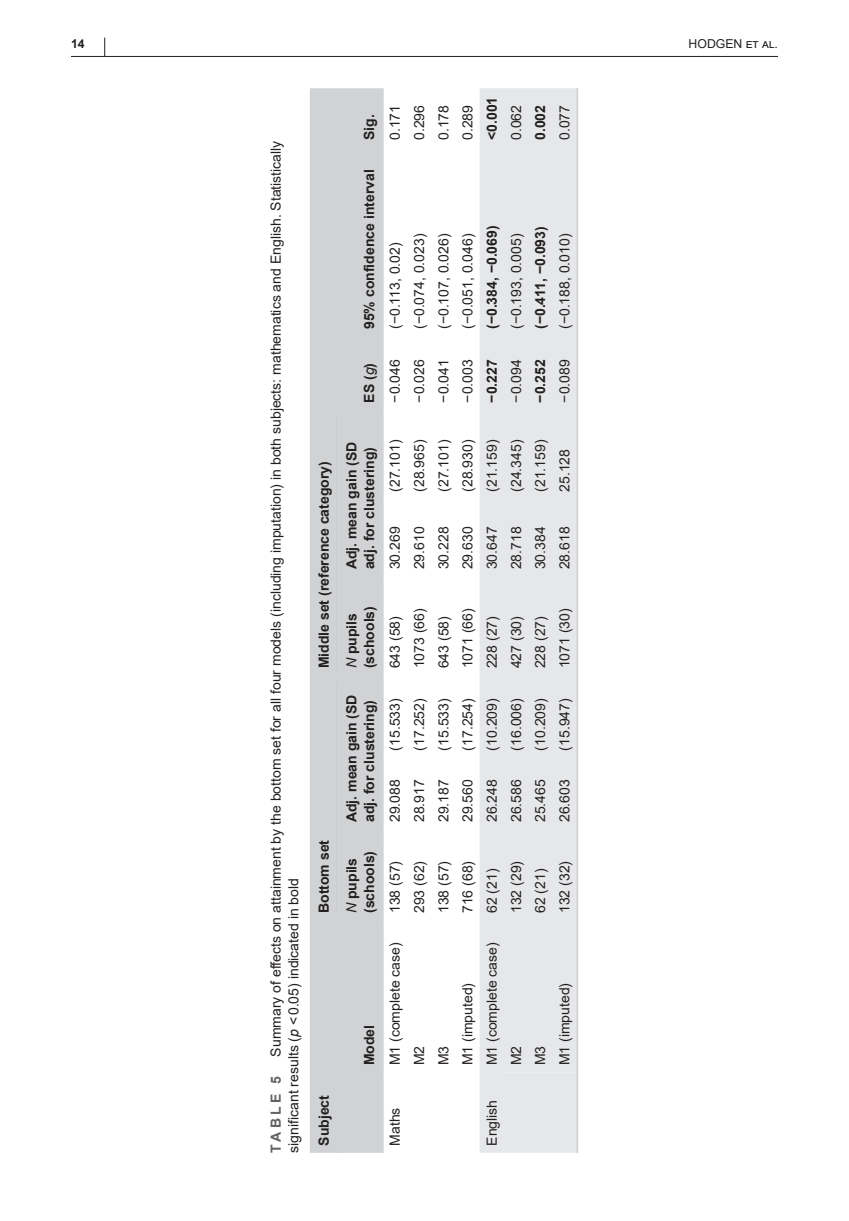
<style>
.page{position:relative;width:849px;height:1221px;background:#fff}
.page>*{position:absolute;margin:0;border:0;box-sizing:border-box;transform-origin:0 0}
.t1{font:14px/17.5px "Arial";color:#231f20}
.t2{font:700 14px/17.5px "Arial";color:#231f20}
.t3{font:700 14px "Arial";letter-spacing:.235em;color:#636366}
.t4{font:12.25px "Arial";color:#231f20}
.t5{font:700 12.25px "Arial";color:#231f20}
.s1{font-style:italic}
.s2{font-weight:400;font-style:italic}
</style>
<div class="page">
<hr style="left:71px;top:56px;width:706px;height:1px;background:#231f20">
<svg style="left:104px;top:38px;width:1px;height:18px"></svg>
<div style="left:310px;top:88px;width:72px;height:1064px;background:#d1d2d4"></div>
<div style="left:480px;top:88px;width:96px;height:1064px;background:#e6e7e9"></div>
<div style="left:503px;top:1072px;width:73px;height:80px;background:#e6e7e9"></div>
<hr style="left:382px;top:1072px;width:1px;height:80px;background:#d1d2d4">
<hr style="left:382px;top:920px;width:1px;height:152px;background:#d1d2d4">
<hr style="left:382px;top:336px;width:1px;height:73px;background:#d1d2d4">
<hr style="left:382px;top:147px;width:1px;height:189px;background:#d1d2d4">
<hr style="left:382px;top:88px;width:1px;height:59px;background:#d1d2d4">
<hr style="left:336px;top:1072px;width:2px;height:80px;background:#d1d2d4">
<hr style="left:382px;top:829px;width:1px;height:91px;background:#d1d2d4">
<hr style="left:336px;top:829px;width:2px;height:91px;background:#d1d2d4">
<hr style="left:336px;top:757px;width:2px;height:72px;background:#d1d2d4">
<hr style="left:336px;top:675px;width:2px;height:82px;background:#d1d2d4">
<hr style="left:382px;top:757px;width:1px;height:72px;background:#d1d2d4">
<hr style="left:382px;top:675px;width:1px;height:82px;background:#d1d2d4">
<hr style="left:336px;top:576px;width:2px;height:99px;background:#d1d2d4">
<hr style="left:382px;top:576px;width:1px;height:99px;background:#d1d2d4">
<hr style="left:336px;top:499px;width:2px;height:77px;background:#d1d2d4">
<hr style="left:336px;top:409px;width:2px;height:90px;background:#d1d2d4">
<hr style="left:382px;top:499px;width:1px;height:77px;background:#d1d2d4">
<hr style="left:382px;top:409px;width:1px;height:90px;background:#d1d2d4">
<hr style="left:576px;top:920px;width:2px;height:152px;background:#d1d2d4">
<hr style="left:576px;top:829px;width:2px;height:91px;background:#d1d2d4">
<hr style="left:576px;top:757px;width:2px;height:72px;background:#d1d2d4">
<hr style="left:576px;top:675px;width:2px;height:82px;background:#d1d2d4">
<hr style="left:576px;top:576px;width:2px;height:99px;background:#d1d2d4">
<hr style="left:576px;top:499px;width:2px;height:77px;background:#d1d2d4">
<hr style="left:576px;top:409px;width:2px;height:90px;background:#d1d2d4">
<hr style="left:576px;top:336px;width:2px;height:73px;background:#d1d2d4">
<hr style="left:576px;top:147px;width:2px;height:189px;background:#d1d2d4">
<hr style="left:576px;top:88px;width:2px;height:59px;background:#d1d2d4">
<hr style="left:576px;top:1072px;width:2px;height:80px;background:#d1d2d4">
<hr style="left:337px;top:682px;width:1px;height:231px;background:#231f20">
<hr style="left:337px;top:416px;width:1px;height:252px;background:#231f20">
<p class="t5" style="left:71px;top:35px;width:15px">14</p>
<p class="t4" style="left:688px;top:35px;width:91px">HODGEN et al.</p>
<p class="t1" style="left:267px;top:1152px;width:1013px;text-indent:96px;rotate:-90deg">Summary of effects on attainment by the bottom set for all four models (including imputation) in both subjects: mathematics and English. Statistically significant results (<span class="s1">p</span> &lt;0.05) indicated in bold</p>
<p class="t3" style="left:266px;top:1152px;width:78px;rotate:-90deg">TABLE 5</p>
<p class="t2" style="left:360px;top:140px;width:27px;rotate:-90deg">Sig.</p>
<p class="t2" style="left:360px;top:329px;width:161px;rotate:-90deg">95% confidence interval</p>
<p class="t2" style="left:360px;top:402px;width:41px;rotate:-90deg">ES (<span class="s2">g</span>)</p>
<p class="t1" style="left:386px;top:140px;width:37px;rotate:-90deg">0.171</p>
<p class="t1" style="left:410px;top:140px;width:37px;rotate:-90deg">0.296</p>
<p class="t1" style="left:434px;top:140px;width:37px;rotate:-90deg">0.178</p>
<p class="t1" style="left:458px;top:140px;width:37px;rotate:-90deg">0.289</p>
<p class="t2" style="left:483px;top:140px;width:45px;rotate:-90deg">&lt;0.001</p>
<p class="t1" style="left:507px;top:140px;width:37px;rotate:-90deg">0.062</p>
<p class="t2" style="left:531px;top:140px;width:37px;rotate:-90deg">0.002</p>
<p class="t1" style="left:555px;top:140px;width:37px;rotate:-90deg">0.077</p>
<p class="t1" style="left:386px;top:329px;width:88px;rotate:-90deg">(−0.113, 0.02)</p>
<p class="t1" style="left:410px;top:329px;width:97px;rotate:-90deg">(−0.074, 0.023)</p>
<p class="t1" style="left:434px;top:329px;width:97px;rotate:-90deg">(−0.107, 0.026)</p>
<p class="t1" style="left:458px;top:329px;width:97px;rotate:-90deg">(−0.051, 0.046)</p>
<p class="t2" style="left:483px;top:329px;width:105px;rotate:-90deg">(−0.384, −0.069)</p>
<p class="t1" style="left:507px;top:329px;width:97px;rotate:-90deg">(−0.193, 0.005)</p>
<p class="t2" style="left:531px;top:329px;width:104px;rotate:-90deg">(−0.411, −0.093)</p>
<p class="t1" style="left:555px;top:329px;width:97px;rotate:-90deg">(−0.188, 0.010)</p>
<p class="t1" style="left:386px;top:402px;width:45px;rotate:-90deg">−0.046</p>
<p class="t1" style="left:410px;top:402px;width:45px;rotate:-90deg">−0.026</p>
<p class="t1" style="left:434px;top:402px;width:45px;rotate:-90deg">−0.041</p>
<p class="t1" style="left:458px;top:402px;width:45px;rotate:-90deg">−0.003</p>
<p class="t2" style="left:483px;top:402px;width:45px;rotate:-90deg">−0.227</p>
<p class="t1" style="left:507px;top:402px;width:45px;rotate:-90deg">−0.094</p>
<p class="t2" style="left:531px;top:402px;width:45px;rotate:-90deg">−0.252</p>
<p class="t1" style="left:555px;top:402px;width:45px;rotate:-90deg">−0.089</p>
<p class="t2" style="left:315px;top:668px;width:208px;rotate:-90deg">Middle set (reference category)</p>
<p class="t2" style="left:315px;top:913px;width:75px;rotate:-90deg">Bottom set</p>
<p class="t2" style="left:315px;top:1145px;width:52px;rotate:-90deg">Subject</p>
<p class="t2" style="left:343px;top:569px;width:129px;rotate:-90deg">Adj. mean gain (SD adj. for clustering)</p>
<p class="t1" style="left:386px;top:492px;width:54px;rotate:-90deg">(27.101)</p>
<p class="t1" style="left:410px;top:492px;width:54px;rotate:-90deg">(28.965)</p>
<p class="t1" style="left:434px;top:492px;width:54px;rotate:-90deg">(27.101)</p>
<p class="t1" style="left:458px;top:492px;width:54px;rotate:-90deg">(28.930)</p>
<p class="t1" style="left:483px;top:492px;width:54px;rotate:-90deg">(21.159)</p>
<p class="t1" style="left:507px;top:492px;width:54px;rotate:-90deg">(24.345)</p>
<p class="t1" style="left:531px;top:492px;width:54px;rotate:-90deg">(21.159)</p>
<p class="t1" style="left:555px;top:492px;width:44px;rotate:-90deg">25.128</p>
<p class="t1" style="left:386px;top:569px;width:44px;rotate:-90deg">30.269</p>
<p class="t1" style="left:410px;top:569px;width:44px;rotate:-90deg">29.610</p>
<p class="t1" style="left:434px;top:569px;width:44px;rotate:-90deg">30.228</p>
<p class="t1" style="left:458px;top:569px;width:44px;rotate:-90deg">29.630</p>
<p class="t1" style="left:483px;top:569px;width:44px;rotate:-90deg">30.647</p>
<p class="t1" style="left:507px;top:569px;width:44px;rotate:-90deg">28.718</p>
<p class="t1" style="left:531px;top:569px;width:44px;rotate:-90deg">30.384</p>
<p class="t1" style="left:555px;top:569px;width:44px;rotate:-90deg">28.618</p>
<p class="t2" style="left:343px;top:668px;width:64px;rotate:-90deg"><span class="s2">N</span> pupils (schools)</p>
<p class="t2" style="left:343px;top:822px;width:129px;rotate:-90deg">Adj. mean gain (SD adj. for clustering)</p>
<p class="t2" style="left:343px;top:913px;width:64px;rotate:-90deg"><span class="s2">N</span> pupils (schools)</p>
<p class="t2" style="left:360px;top:1065px;width:42px;rotate:-90deg">Model</p>
<p class="t1" style="left:386px;top:668px;width:54px;rotate:-90deg">643 (58)</p>
<p class="t1" style="left:410px;top:668px;width:61px;rotate:-90deg">1073 (66)</p>
<p class="t1" style="left:434px;top:668px;width:54px;rotate:-90deg">643 (58)</p>
<p class="t1" style="left:458px;top:668px;width:61px;rotate:-90deg">1071 (66)</p>
<p class="t1" style="left:483px;top:668px;width:54px;rotate:-90deg">228 (27)</p>
<p class="t1" style="left:507px;top:668px;width:54px;rotate:-90deg">427 (30)</p>
<p class="t1" style="left:531px;top:668px;width:54px;rotate:-90deg">228 (27)</p>
<p class="t1" style="left:555px;top:668px;width:61px;rotate:-90deg">1071 (30)</p>
<p class="t1" style="left:386px;top:750px;width:54px;rotate:-90deg">(15.533)</p>
<p class="t1" style="left:410px;top:750px;width:54px;rotate:-90deg">(17.252)</p>
<p class="t1" style="left:434px;top:750px;width:54px;rotate:-90deg">(15.533)</p>
<p class="t1" style="left:458px;top:750px;width:54px;rotate:-90deg">(17.254)</p>
<p class="t1" style="left:483px;top:750px;width:54px;rotate:-90deg">(10.209)</p>
<p class="t1" style="left:507px;top:750px;width:54px;rotate:-90deg">(16.006)</p>
<p class="t1" style="left:531px;top:750px;width:54px;rotate:-90deg">(10.209)</p>
<p class="t1" style="left:555px;top:750px;width:54px;rotate:-90deg">(15.947)</p>
<p class="t1" style="left:386px;top:822px;width:44px;rotate:-90deg">29.088</p>
<p class="t1" style="left:410px;top:822px;width:44px;rotate:-90deg">28.917</p>
<p class="t1" style="left:434px;top:822px;width:44px;rotate:-90deg">29.187</p>
<p class="t1" style="left:458px;top:822px;width:44px;rotate:-90deg">29.560</p>
<p class="t1" style="left:483px;top:822px;width:44px;rotate:-90deg">26.248</p>
<p class="t1" style="left:507px;top:822px;width:44px;rotate:-90deg">26.586</p>
<p class="t1" style="left:531px;top:822px;width:44px;rotate:-90deg">25.465</p>
<p class="t1" style="left:555px;top:822px;width:44px;rotate:-90deg">26.603</p>
<p class="t1" style="left:386px;top:913px;width:54px;rotate:-90deg">138 (57)</p>
<p class="t1" style="left:410px;top:913px;width:54px;rotate:-90deg">293 (62)</p>
<p class="t1" style="left:434px;top:913px;width:54px;rotate:-90deg">138 (57)</p>
<p class="t1" style="left:458px;top:913px;width:54px;rotate:-90deg">716 (68)</p>
<p class="t1" style="left:483px;top:913px;width:46px;rotate:-90deg">62 (21)</p>
<p class="t1" style="left:507px;top:913px;width:54px;rotate:-90deg">132 (29)</p>
<p class="t1" style="left:531px;top:913px;width:46px;rotate:-90deg">62 (21)</p>
<p class="t1" style="left:555px;top:913px;width:54px;rotate:-90deg">132 (32)</p>
<p class="t1" style="left:386px;top:1065px;width:124px;rotate:-90deg">M1 (complete case)</p>
<p class="t1" style="left:410px;top:1065px;width:21px;rotate:-90deg">M2</p>
<p class="t1" style="left:434px;top:1065px;width:21px;rotate:-90deg">M3</p>
<p class="t1" style="left:458px;top:1065px;width:84px;rotate:-90deg">M1 (imputed)</p>
<p class="t1" style="left:483px;top:1065px;width:124px;rotate:-90deg">M1 (complete case)</p>
<p class="t1" style="left:507px;top:1065px;width:21px;rotate:-90deg">M2</p>
<p class="t1" style="left:531px;top:1065px;width:21px;rotate:-90deg">M3</p>
<p class="t1" style="left:555px;top:1065px;width:84px;rotate:-90deg">M1 (imputed)</p>
<p class="t1" style="left:386px;top:1145px;width:40px;rotate:-90deg">Maths</p>
<p class="t1" style="left:483px;top:1145px;width:47px;rotate:-90deg">English</p>
</div>
